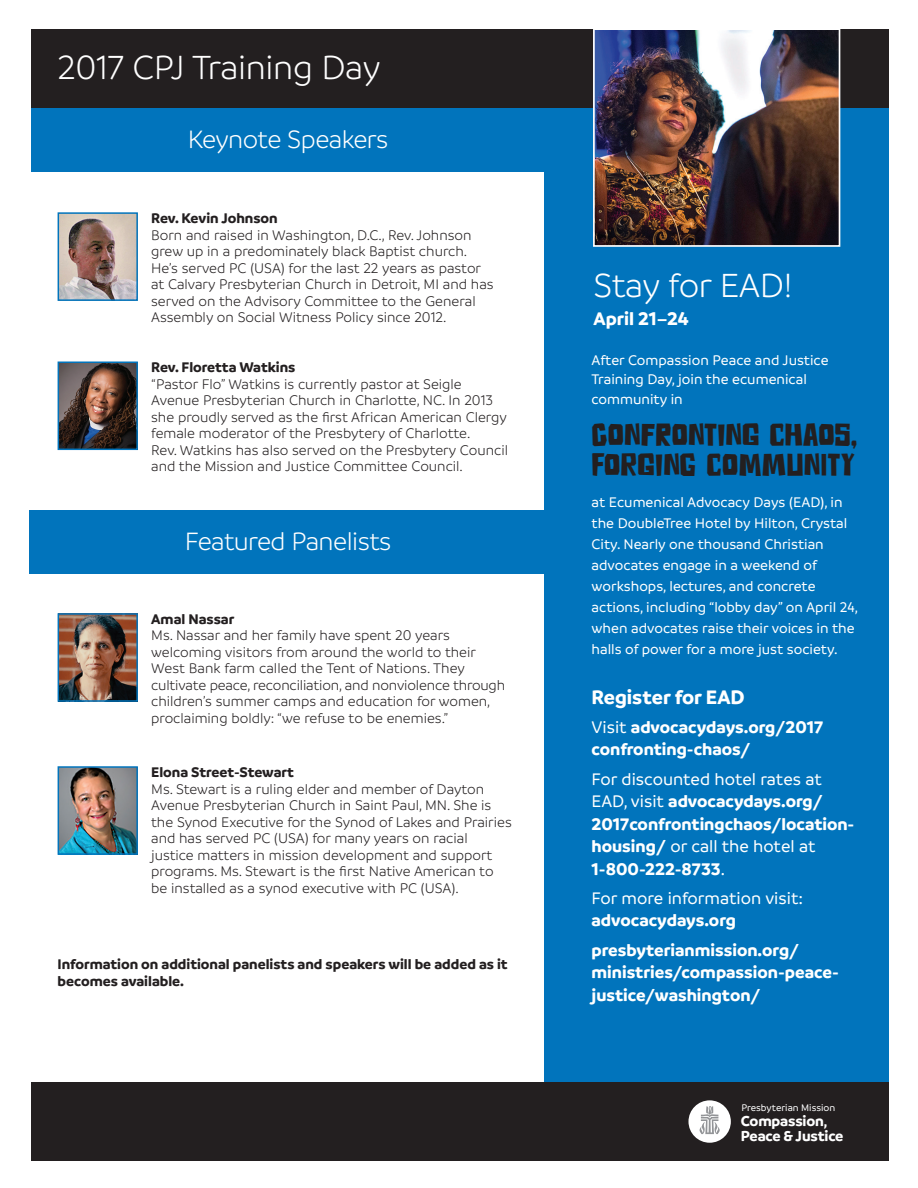
<style>
.page{position:relative;width:918px;height:1188px;background:#fff}
.page>*{position:absolute;margin:0;border:0;box-sizing:border-box;transform-origin:0 0}
.t1{font:300 36px "Branding";letter-spacing:-.01em;color:#fff}
.t2{font:28.5px/30px "DK Astromonkey";color:#231f20}
.t3{font:300 27px "Branding";letter-spacing:-.02em;color:#fff}
.t4{font:700 21px "Branding";color:#fff}
.t5{font:700 19.5px "Branding";color:#fff}
.t6{font:700 18px/22.5px "Branding";color:#fff}
.t7{font:500 18px "Branding";color:#fff}
.t8{font:700 15.45px/15.3px "Branding";letter-spacing:-.01em;color:#fff}
.t9{font:300 15px/16.5px "Branding";color:#231f20}
.t10{font:500 15px/21px "Branding";color:#fff}
.t11{font:700 15px/16.5px "Branding";color:#231f20}
.t12{font:500 10.35px "Branding";color:#fff}
.s1{font-weight:500}
</style>
<div class="page">
<div style="left:29px;top:511px;width:516px;height:63px;background:#0174bc"></div>
<div style="left:32px;top:108px;width:513px;height:64px;background:#0174bc"></div>
<img style="left:61px;top:215px;width:74px;height:83px">
<div style="left:58px;top:212px;width:80px;height:89px;border:2px solid #0174bc"></div>
<img style="left:61px;top:616px;width:74px;height:83px">
<div style="left:58px;top:613px;width:80px;height:89px;border:2px solid #0174bc"></div>
<img style="left:61px;top:365px;width:74px;height:82px">
<div style="left:58px;top:362px;width:80px;height:88px;border:2px solid #0174bc"></div>
<img style="left:61px;top:769px;width:74px;height:83px">
<div style="left:58px;top:766px;width:80px;height:89px;border:2px solid #0174bc"></div>
<div style="left:545px;top:29px;width:344px;height:1132px;background:#0174bc"></div>
<div style="left:32px;top:29px;width:857px;height:79px;background:#231f20"></div>
<div style="left:32px;top:1082px;width:857px;height:79px;background:#231f20"></div>
<div style="left:688px;top:1100px;width:43px;height:43px;background:#fff;border-radius:50%"></div>
<svg style="left:700px;top:1106px;width:20px;height:28px"></svg>
<div style="left:594px;top:22px;width:246px;height:224px;background:#fff"></div>
<img style="left:596px;top:31px;width:241px;height:213px">
<div style="left:593px;top:21px;width:247px;height:226px;border:2px solid #fff"></div>
<h1 class="t1" style="left:58px;top:49px;width:324px">2017 CPJ Training Day</h1>
<h3 class="t3" style="left:188px;top:125px;width:202px">Keynote Speakers</h3>
<p class="t11" style="left:151px;top:210px;width:128px">Rev. Kevin Johnson</p>
<p class="t9" style="left:151px;top:227px;width:344px">Born and raised in Washington, D.C., Rev. Johnson grew up in a predominately black Baptist church.<br>He’s served PC (USA) for the last 22 years as pastor at Calvary Presbyterian Church in Detroit, MI and has served on the Advisory Committee to the General Assembly on Social Witness Policy since 2012.</p>
<p class="t11" style="left:151px;top:359px;width:146px">Rev. Floretta Watkins</p>
<p class="t9" style="left:151px;top:376px;width:358px">“Pastor Flo” Watkins is currently pastor at Seigle Avenue Presbyterian Church in Charlotte, NC. In 2013 she proudly served as the first African American Clergy female moderator of the Presbytery of Charlotte.<br>Rev. Watkins has also served on the Presbytery Council and the Mission and Justice Committee Council.</p>
<h3 class="t3" style="left:185px;top:528px;width:208px">Featured Panelists</h3>
<p class="t11" style="left:151px;top:611px;width:85px">Amal Nassar</p>
<p class="t9" style="left:151px;top:628px;width:356px">Ms. Nassar and her family have spent 20 years welcoming visitors from around the world to their West Bank farm called the Tent of Nations. They cultivate peace, reconciliation, and nonviolence through children’s summer camps and education for women, proclaiming boldly: “we refuse to be enemies.”</p>
<p class="t11" style="left:151px;top:764px;width:144px">Elona Street-Stewart</p>
<p class="t9" style="left:151px;top:781px;width:362px">Ms. Stewart is a ruling elder and member of Dayton Avenue Presbyterian Church in Saint Paul, MN. She is the Synod Executive for the Synod of Lakes and Prairies and has served PC (USA) for many years on racial justice matters in mission development and support programs. Ms. Stewart is the first Native American to be installed as a synod executive with PC (USA).</p>
<p class="t11" style="left:58px;top:956px;width:452px">Information on additional panelists and speakers will be added as it becomes available.</p>
<h1 class="t1" style="left:593px;top:267px;width:200px">Stay for EAD!</h1>
<h3 class="t5" style="left:593px;top:307px;width:97px">April 21–24</h3>
<p class="t10" style="left:592px;top:350px;width:238px;line-height:19.5px">After Compassion Peace and Justice<br>Training Day, join the ecumenical community in</p>
<h2 class="t2" style="left:592px;top:419px;width:267px">CONFRONTING CHAOS,<br>FORGING COMMUNITY</h2>
<p class="t10" style="left:592px;top:492px;width:268px">at Ecumenical Advocacy Days (EAD), in the DoubleTree Hotel by Hilton, Crystal City. Nearly one thousand Christian advocates engage in a weekend of workshops, lectures, and concrete actions, including “lobby day” on April 24, when advocates raise their voices in the halls of power for a more just society.</p>
<h3 class="t4" style="left:592px;top:685px;width:155px">Register for EAD</h3>
<p class="t6" style="left:592px;top:716px;width:233px"><span class="s1">Visit</span> advocacydays.org/2017 confronting-chaos/</p>
<p class="t6" style="left:592px;top:767px;width:264px"><span class="s1">For discounted hotel rates at<br>EAD, visit</span> advocacydays.org/<br>2017confrontingchaos/location&shy;housing/ <span class="s1">or call the hotel at<br></span>1-800-222-8733<span class="s1">.</span></p>
<p class="t7" style="left:592px;top:889px;width:213px">For more information visit:</p>
<p class="t6" style="left:592px;top:906px;width:209px;line-height:29.2px">advocacydays.org presbyterianmission.org/</p>
<p class="t6" style="left:592px;top:961px;width:249px">ministries/compassion-peace&shy;justice/washington/</p>
<p class="t12" style="left:741px;top:1102px;width:95px">Presbyterian Mission</p>
<p class="t8" style="left:741px;top:1113px;width:104px">Compassion,<br>Peace &amp; Justice</p>
</div>
